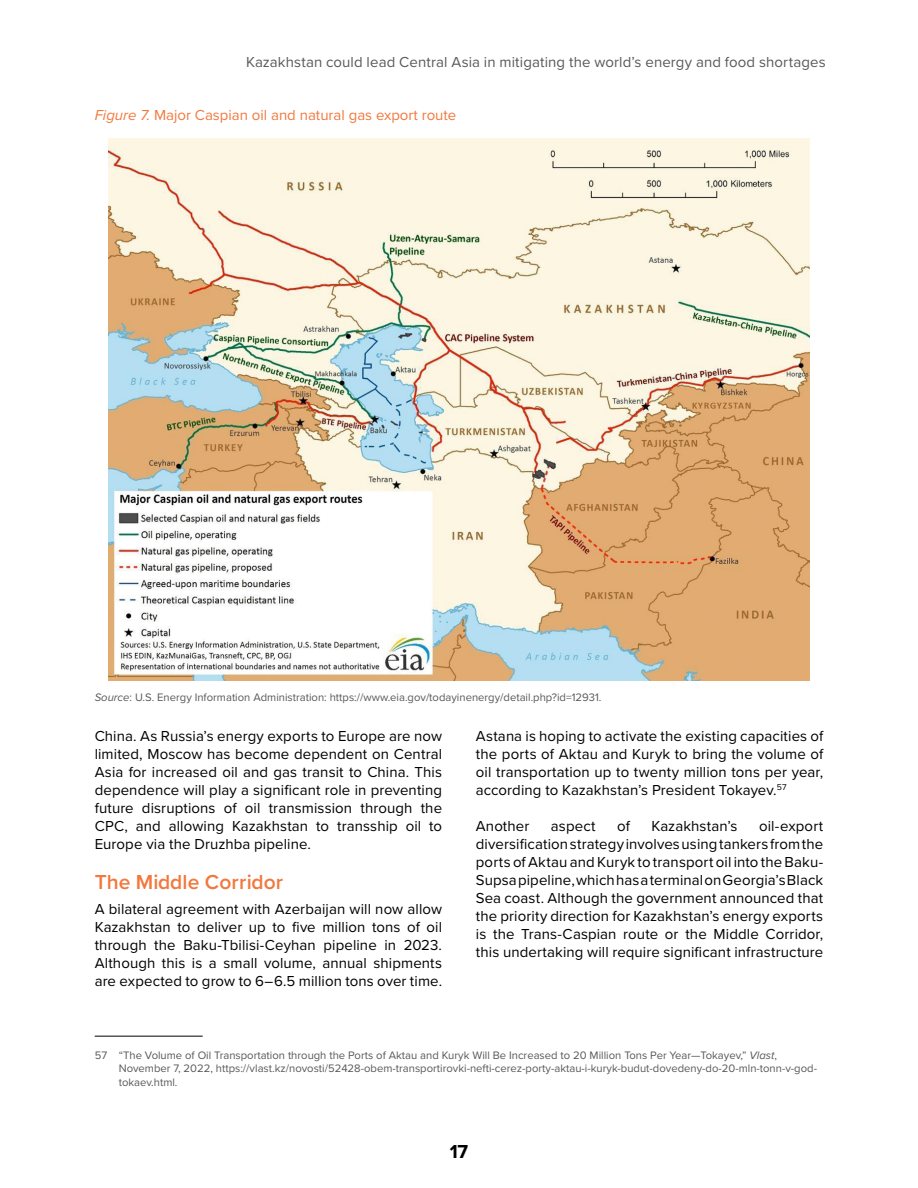
<style>
.page{position:relative;width:918px;height:1188px;background:#fff}
.page>*{position:absolute;margin:0;border:0;box-sizing:border-box;transform-origin:0 0}
.t1{font:600 21px "Proxima Nova";color:#f2783d}
.t2{font:700 19.5px "Proxima Nova";color:#000}
.t3{font:15px/18px "Proxima Nova";letter-spacing:.005em;color:#000;text-align:justify}
.t4{font:15px "Proxima Nova";letter-spacing:.01em;color:#58595b}
.t5{font:15px "Proxima Nova";color:#f2783d}
.t6{font:11.25px/13.5px "Proxima Nova";color:#58595b}
.s1{font-style:italic}
</style>
<div class="page">
<hr style="left:95px;top:1036px;width:108px;height:1px;background:#000">
<img style="left:108px;top:138px;width:702px;height:543px">
<p class="t4" style="left:246px;top:51px;width:581px">Kazakhstan could lead Central Asia in mitigating the world’s energy and food shortages</p>
<p class="t5" style="left:95px;top:104px;width:363px"><span class="s1">Figure 7.</span> Major Caspian oil and natural gas export route</p>
<p class="t6" style="left:95px;top:690px;width:508px"><span class="s1">Source</span>: U.S. Energy Information Administration: https://www.eia.gov/todayinenergy/detail.php?id=12931.</p>
<p class="t3" style="left:95px;top:726px;width:349px">China. As Russia’s energy exports to Europe are now limited, Moscow has become dependent on Central Asia for increased oil and gas transit to China. This dependence will play a significant role in preventing future disruptions of oil transmission through the CPC, and allowing Kazakhstan to transship oil to Europe via the Druzhba pipeline.</p>
<h1 class="t1" style="left:95px;top:867px;width:190px">The Middle Corridor</h1>
<p class="t3" style="left:95px;top:899px;width:349px">A bilateral agreement with Azerbaijan will now allow Kazakhstan to deliver up to five million tons of oil through the Baku-Tbilisi-Ceyhan pipeline in 2023.<br>Although this is a small volume, annual shipments are expected to grow to 6–6.5 million tons over time.</p>
<p class="t3" style="left:476px;top:726px;width:349px">Astana is hoping to activate the existing capacities of the ports of Aktau and Kuryk to bring the volume of oil transportation up to twenty million tons per year, according to Kazakhstan’s President Tokayev.<sup>57</sup></p>
<p class="t3" style="left:476px;top:816px;width:55px">Another</p>
<p class="t3" style="left:551px;top:816px;width:46px">aspect</p>
<p class="t3" style="left:617px;top:816px;width:14px">of</p>
<p class="t3" style="left:652px;top:816px;width:88px">Kazakhstan’s</p>
<p class="t3" style="left:476px;top:816px;width:349px;text-indent:283px">oil-export diversification strategy involves using tankers from the ports of Aktau and Kuryk to transport oil into the Baku-Supsa pipeline, which has a terminal on Georgia’s Black Sea coast. Although the government announced that the priority direction for Kazakhstan’s energy exports is the Trans-Caspian route or the Middle Corridor, this undertaking will require significant infrastructure</p>
<p class="t6" style="left:119px;top:1048px;width:700px;text-indent:-24px">57 “The Volume of Oil Transportation through the Ports of Aktau and Kuryk Will Be Increased to 20 Million Tons Per Year—Tokayev,” <span class="s1">Vlast</span>,<br>November 7, 2022, https://vlast.kz/novosti/52428-obem-transportirovki-nefti-cerez-porty-aktau-i-kuryk-budut-dovedeny-do-20-mln-tonn-v-god&shy;tokaev.html.</p>
<h2 class="t2" style="left:450px;top:1137px;width:20px">17</h2>
</div>
